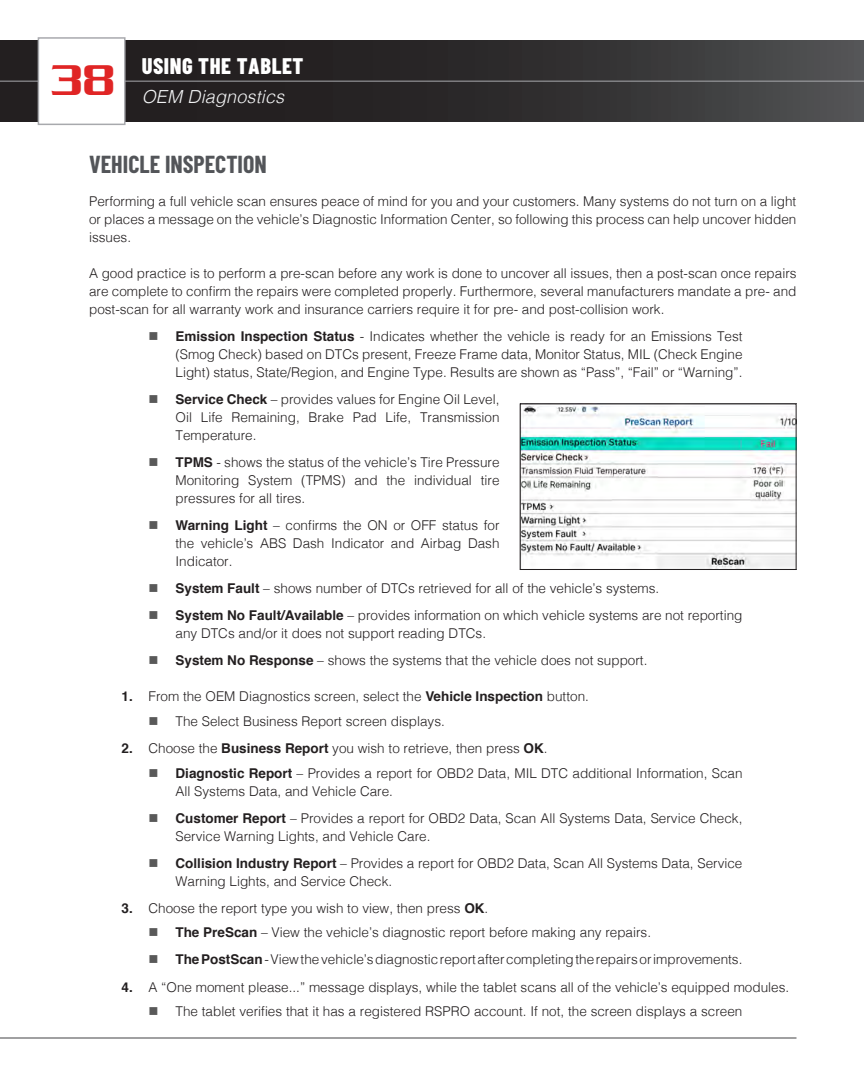
<style>
.page{position:relative;width:864px;height:1080px;background:#fff}
.page>*{position:absolute;margin:0;border:0;box-sizing:border-box;transform-origin:0 0}
.t1{font:500 46.5px "Serpentine";color:#e02525}
.Heading_3{font:700 24px "Barlow Condensed";color:#535559}
.t2{font:800 22.5px "Barlow Condensed";letter-spacing:.025em;color:#fff}
.t3{font:italic 300 18px "Helvetica";letter-spacing:.01em;color:#f2f3f4}
.BODY_TEXT_-_Manual{font:300 13.5px/18px "Helvetica";color:#231f20;text-align:justify}
.s1{color:#595959}
.s2{font-weight:700}
</style>
<div class="page">
<svg style="left:0;top:41px;width:864px;height:81px;background:#312f30"></svg>
<hr style="left:0;top:81px;width:864px;height:1px;background:#a8a9ad">
<div style="left:38px;top:38px;width:87px;height:86px;background:#fff"></div>
<div style="left:38px;top:37px;width:88px;height:88px;border:2px solid #a8a9ad"></div>
<hr style="left:0;top:1037px;width:796px;height:2px;background:#57585a">
<img style="left:522px;top:406px;width:272px;height:162px">
<div style="left:520px;top:404px;width:276px;height:166px;border:1px solid #231f20"></div>
<h1 class="t1" style="left:52px;top:54px;width:65px">38</h1>
<h3 class="t2" style="left:142px;top:51px;width:163px">USING THE TABLET</h3>
<h3 class="t3" style="left:142px;top:81px;width:144px">OEM Diagnostics</h3>
<p class="Heading_3" style="left:89px;top:149px;width:179px">VEHICLE INSPECTION</p>
<p class="BODY_TEXT_-_Manual" style="left:89px;top:192px;width:709px">Performing a full vehicle scan ensures peace of mind for you and your customers. Many systems do not turn on a light or places a message on the vehicle’s Diagnostic Information Center, so following this process can help uncover hidden issues.</p>
<p class="BODY_TEXT_-_Manual" style="left:89px;top:264px;width:709px">A good practice is to perform a pre-scan before any work is done to uncover all issues, then a post-scan once repairs are complete to confirm the repairs were completed properly. Furthermore, several manufacturers mandate a pre- and post-scan for all warranty work and insurance carriers require it for pre- and post-collision work.</p>
<p class="BODY_TEXT_-_Manual" style="left:176px;top:326px;width:569px;text-indent:-27px"><span class="s1">■</span> <span class="s2">Emission Inspection Status</span> - Indicates whether the vehicle is ready for an Emissions Test (Smog Check) based on DTCs present, Freeze Frame data, Monitor Status, MIL (Check Engine Light) status, State/Region, and Engine Type. Results are shown as “Pass”, “Fail” or “Warning”.</p>
<p class="BODY_TEXT_-_Manual" style="left:176px;top:389px;width:326px;text-indent:-27px"><span class="s1">■</span> <span class="s2">Service Check</span> – provides values for Engine Oil Level, Oil Life Remaining, Brake Pad Life, Transmission Temperature.</p>
<p class="BODY_TEXT_-_Manual" style="left:176px;top:452px;width:326px;text-indent:-27px"><span class="s1">■</span> <span class="s2">TPMS</span> - shows the status of the vehicle’s Tire Pressure Monitoring System (TPMS) and the individual tire pressures for all tires.</p>
<p class="BODY_TEXT_-_Manual" style="left:176px;top:515px;width:326px;text-indent:-27px"><span class="s1">■</span> <span class="s2">Warning Light</span> – confirms the ON or OFF status for the vehicle’s ABS Dash Indicator and Airbag Dash Indicator.</p>
<p class="BODY_TEXT_-_Manual" style="left:148px;top:578px;width:512px"><span class="s1">■</span> <span class="s2">System Fault</span> – shows number of DTCs retrieved for all of the vehicle’s systems.</p>
<p class="BODY_TEXT_-_Manual" style="left:176px;top:605px;width:568px;text-indent:-27px"><span class="s1">■</span> <span class="s2">System No Fault/Available</span> – provides information on which vehicle systems are not reporting any DTCs and/or it does not support reading DTCs.</p>
<p class="BODY_TEXT_-_Manual" style="left:148px;top:650px;width:500px"><span class="s1">■</span> <span class="s2">System No Response</span> – shows the systems that the vehicle does not support.</p>
<p class="BODY_TEXT_-_Manual" style="left:122px;top:687px;width:469px"><span class="s2">1.</span> From the OEM Diagnostics screen, select the <span class="s2">Vehicle Inspection</span> button.</p>
<p class="BODY_TEXT_-_Manual" style="left:148px;top:711px;width:298px"><span class="s1">■</span> The Select Business Report screen displays.</p>
<p class="BODY_TEXT_-_Manual" style="left:122px;top:738px;width:428px"><span class="s2">2.</span> Choose the <span class="s2">Business Report</span> you wish to retrieve, then press <span class="s2">OK</span>.</p>
<p class="BODY_TEXT_-_Manual" style="left:176px;top:763px;width:569px;text-indent:-27px"><span class="s1">■</span> <span class="s2">Diagnostic Report</span> – Provides a report for OBD2 Data, MIL DTC additional Information, Scan<br>All Systems Data, and Vehicle Care.</p>
<p class="BODY_TEXT_-_Manual" style="left:176px;top:808px;width:568px;text-indent:-27px"><span class="s1">■</span> <span class="s2">Customer Report</span> – Provides a report for OBD2 Data, Scan All Systems Data, Service Check,<br>Service Warning Lights, and Vehicle Care.</p>
<p class="BODY_TEXT_-_Manual" style="left:176px;top:853px;width:568px;text-indent:-27px"><span class="s1">■</span> <span class="s2">Collision Industry Report</span> – Provides a report for OBD2 Data, Scan All Systems Data, Service<br>Warning Lights, and Service Check.</p>
<p class="BODY_TEXT_-_Manual" style="left:122px;top:898px;width:368px"><span class="s2">3.</span> Choose the report type you wish to view, then press <span class="s2">OK</span>.</p>
<p class="BODY_TEXT_-_Manual" style="left:148px;top:923px;width:504px"><span class="s1">■</span> <span class="s2">The PreScan</span> – View the vehicle’s diagnostic report before making any repairs.</p>
<p class="BODY_TEXT_-_Manual" style="left:148px;top:950px;width:595px"><span class="s1">■</span> <span class="s2">The PostScan</span> - View the vehicle’s diagnostic report after completing the repairs or improvements.</p>
<p class="BODY_TEXT_-_Manual" style="left:122px;top:977px;width:669px"><span class="s2">4.</span> A “One moment please...” message displays, while the tablet scans all of the vehicle’s equipped modules.</p>
<p class="BODY_TEXT_-_Manual" style="left:148px;top:1002px;width:595px"><span class="s1">■</span> The tablet verifies that it has a registered RSPRO account. If not, the screen displays a screen</p>
</div>
